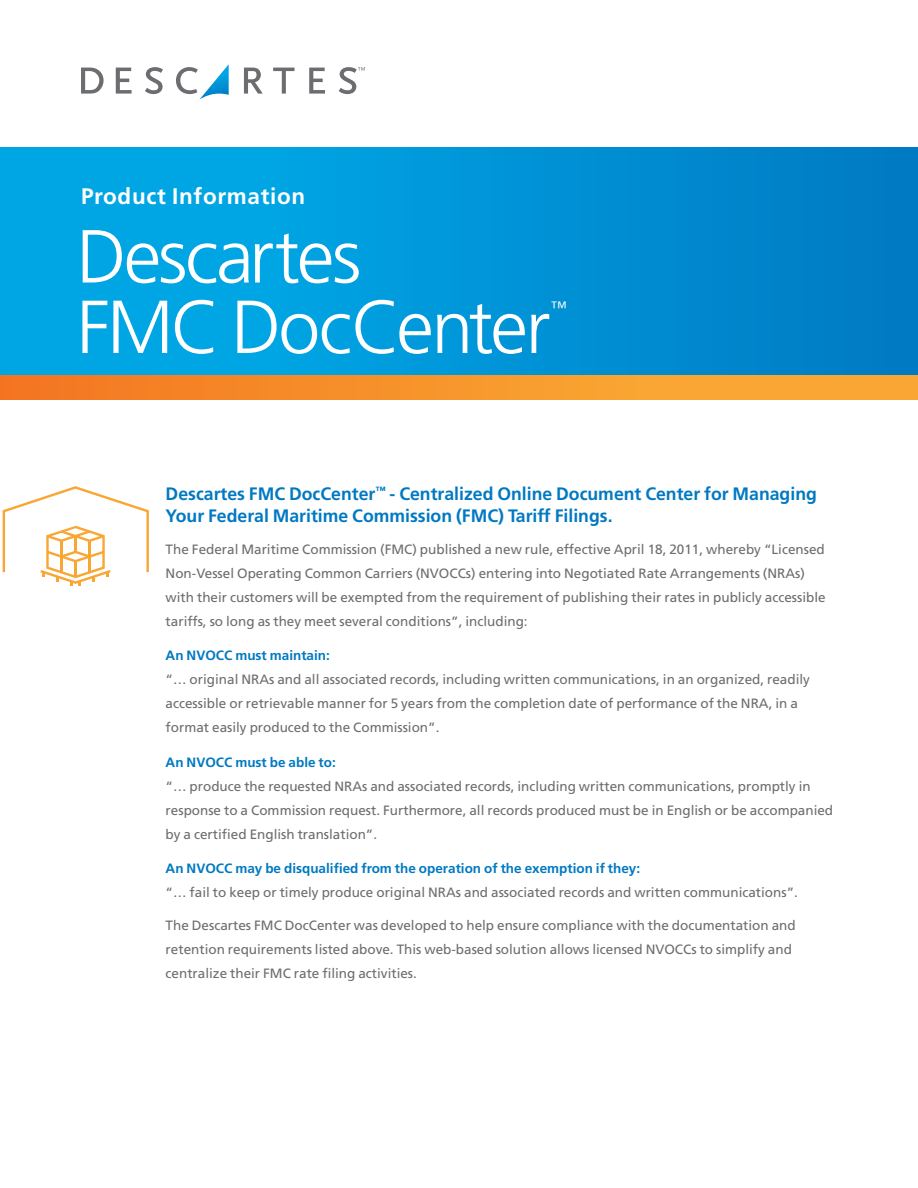
<style>
.page{position:relative;width:918px;height:1188px;background:#fff}
.page>*{position:absolute;margin:0;border:0;box-sizing:border-box;transform-origin:0 0}
.Product_Name{font:300 75px/70.5px "Frutiger LT Std";letter-spacing:-.04em;color:#fff}
.Body_Copy{font:700 22.5px "Frutiger LT Std";letter-spacing:.03em;color:#fff}
.Box_Copy{font:700 18px/22.5px "Frutiger LT Std";color:#0079c2}
.Product_Name-2{font:300 16.5px "Frutiger LT Std";color:#fff}
.Body_Copy-2{font:13.5px/24px "Frutiger LT Std";color:#6c6d70}
.Body_Copy-3{font:700 13.5px "Frutiger LT Std";color:#0079c2}
.s1{font-weight:700;color:#0079c2}
</style>
<div class="page">
<div style="left:0;top:147px;width:918px;height:229px;background:linear-gradient(to right,#00aeea,#007dc5)"></div>
<svg style="left:81px;top:68px;width:23px;height:26px"></svg>
<svg style="left:116px;top:68px;width:16px;height:26px"></svg>
<svg style="left:145px;top:67px;width:18px;height:27px"></svg>
<svg style="left:244px;top:68px;width:19px;height:26px"></svg>
<svg style="left:273px;top:68px;width:22px;height:26px"></svg>
<svg style="left:309px;top:68px;width:16px;height:26px"></svg>
<svg style="left:339px;top:67px;width:26px;height:27px"></svg>
<svg style="left:176px;top:64px;width:53px;height:36px"></svg>
<div style="left:0;top:376px;width:918px;height:23px;background:linear-gradient(to right,#f37822,#fbb037)"></div>
<svg style="left:3px;top:486px;width:146px;height:100px"></svg>
<p class="Body_Copy" style="left:81px;top:183px;width:226px">Product Information</p>
<p class="Product_Name" style="left:77px;top:222px;width:475px">Descartes<br>FMC DocCenter</p>
<p class="Product_Name-2" style="left:551px;top:297px;width:18px">™</p>
<p class="Box_Copy" style="left:166px;top:482px;width:653px">Descartes FMC DocCenter<sup>™</sup> - Centralized Online Document Center for Managing<br>Your Federal Maritime Commission (FMC) Tariff Filings.</p>
<p class="Body_Copy-2" style="left:166px;top:537px;width:661px">The Federal Maritime Commission (FMC) published a new rule, effective April 18, 2011, whereby “Licensed</p>
<p class="Body_Copy-2" style="left:166px;top:561px;width:641px">Non-Vessel Operating Common Carriers (NVOCCs) entering into Negotiated Rate Arrangements (NRAs)</p>
<p class="Body_Copy-2" style="left:166px;top:585px;width:662px">with their customers will be exempted from the requirement of publishing their rates in publicly accessible</p>
<p class="Body_Copy-2" style="left:166px;top:609px;width:364px">tariffs, so long as they meet several conditions”, including:</p>
<p class="Body_Copy-2" style="left:166px;top:643px;width:646px"><span class="s1">An NVOCC must maintain:<br></span>“… original NRAs and all associated records, including written communications, in an organized, readily accessible or retrievable manner for 5 years from the completion date of performance of the NRA, in a format easily produced to the Commission”.</p>
<p class="Body_Copy-3" style="left:166px;top:754px;width:172px">An NVOCC must be able to:</p>
<p class="Body_Copy-2" style="left:166px;top:774px;width:669px">“… produce the requested NRAs and associated records, including written communications, promptly in response to a Commission request. Furthermore, all records produced must be in English or be accompanied by a certified English translation”.</p>
<p class="Body_Copy-3" style="left:166px;top:860px;width:476px">An NVOCC may be disqualified from the operation of the exemption if they:</p>
<p class="Body_Copy-2" style="left:166px;top:880px;width:634px">“… fail to keep or timely produce original NRAs and associated records and written communications”.</p>
<p class="Body_Copy-2" style="left:166px;top:913px;width:632px">The Descartes FMC DocCenter was developed to help ensure compliance with the documentation and retention requirements listed above. This web-based solution allows licensed NVOCCs to simplify and centralize their FMC rate filing activities.</p>
</div>
